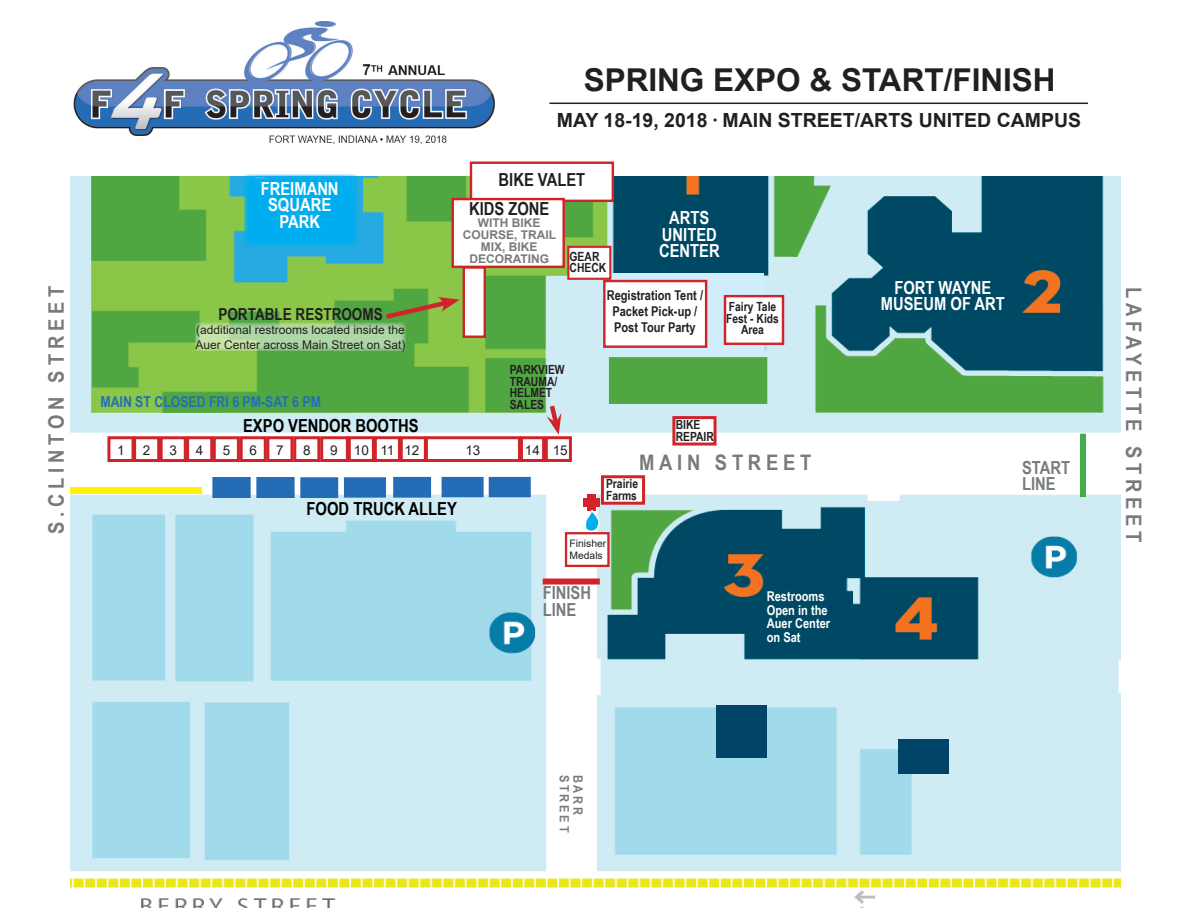
<style>
.page{position:relative;width:1188px;height:918px;background:#fff}
.page>*{position:absolute;margin:0;border:0;box-sizing:border-box;transform-origin:0 0}
.t1{font:700 31.5px "Arial";color:#231f20}
.t2{font:700 21.3px "Arial Narrow";letter-spacing:.21em;color:#787a7d;scale:1.05 1}
.t3{font:700 19.5px "Arial";color:#231f20}
.t4{font:700 18px/16.5px "Arial Narrow";color:#fff;text-align:center}
.t5{font:700 18px "Arial Narrow";color:#000}
.t6{font:700 18px/16.5px "Arial Narrow";color:#787a7d}
.t7{font:700 18px "Arial Narrow";color:#231f20}
.t8{font:700 16.5px "Arial Narrow";color:#231f20}
.t9{font:700 15px "Arial Narrow";color:#246db6}
.t10{font:700 13.5px/16.2px "Arial Narrow";color:#231f20;text-align:center}
.t11{font:700 13.5px/13.5px "Arial Narrow";color:#fff}
.t12{font:13.5px "Arial";color:#231f20}
.t13{font:700 12.9px "Arial Narrow";letter-spacing:.21em;color:#787a7d;scale:1.05 1}
.t14{font:700 12.6px/11.6px "Arial Narrow";color:#231f20}
.t15{font:12px/14.4px "Arial";color:#231f20}
.t16{font:700 12px/12px "Arial";color:#787a7d;text-align:center}
.t17{font:10.35px "Arial";color:#231f20}
.s1{font-family:"American Captain";font-weight:400}
</style>
<div class="page">
<img style="left:71px;top:176px;width:1050px;height:731px">
<div style="left:611px;top:273px;width:153px;height:82px;background:#cfedfb"></div>
<div style="left:244px;top:175px;width:113px;height:72px;background:#00aeef"></div>
<div style="left:716px;top:706px;width:51px;height:52px;background:#004467"></div>
<div style="left:898px;top:740px;width:51px;height:34px;background:#004467"></div>
<div style="left:97px;top:454px;width:209px;height:21px;background:#fff"></div>
<div style="left:543px;top:579px;width:57px;height:6px;background:#d1232a"></div>
<hr style="left:549px;top:103px;width:539px;height:1px;background:#231f20">
<div style="left:567px;top:246px;width:44px;height:34px;background:#fff;border:2px solid #d1232a"></div>
<div style="left:256px;top:477px;width:39px;height:21px;background:#246db6;border:3px solid #246db6"></div>
<div style="left:300px;top:477px;width:38px;height:21px;background:#246db6;border:3px solid #246db6"></div>
<div style="left:344px;top:477px;width:42px;height:21px;background:#246db6;border:3px solid #246db6"></div>
<div style="left:603px;top:280px;width:104px;height:68px;background:#fff;border:2px solid #d1232a"></div>
<div style="left:70px;top:487px;width:132px;height:7px;background:#fff101"></div>
<div style="left:1080px;top:434px;width:6px;height:63px;background:#40ae49"></div>
<div style="left:463px;top:266px;width:23px;height:72px;background:#fff;border:2px solid #d1232a"></div>
<svg style="left:381px;top:297px;width:79px;height:25px;background:#7c973f"></svg>
<div style="left:545px;top:436px;width:27px;height:26px;background:#fff;border:3px solid #d1232a"></div>
<div style="left:107px;top:436px;width:28px;height:26px;background:#fff;border:3px solid #d1232a"></div>
<div style="left:133px;top:436px;width:27px;height:26px;background:#fff;border:3px solid #d1232a"></div>
<div style="left:160px;top:436px;width:27px;height:26px;background:#fff;border:3px solid #d1232a"></div>
<div style="left:186px;top:436px;width:27px;height:26px;background:#fff;border:3px solid #d1232a"></div>
<div style="left:213px;top:436px;width:27px;height:26px;background:#fff;border:3px solid #d1232a"></div>
<div style="left:240px;top:436px;width:27px;height:26px;background:#fff;border:3px solid #d1232a"></div>
<div style="left:266px;top:436px;width:27px;height:26px;background:#fff;border:3px solid #d1232a"></div>
<div style="left:293px;top:436px;width:27px;height:26px;background:#fff;border:3px solid #d1232a"></div>
<div style="left:348px;top:436px;width:27px;height:26px;background:#fff;border:3px solid #d1232a"></div>
<div style="left:374px;top:436px;width:27px;height:26px;background:#fff;border:3px solid #d1232a"></div>
<div style="left:400px;top:436px;width:27px;height:26px;background:#fff;border:3px solid #d1232a"></div>
<div style="left:320px;top:436px;width:29px;height:26px;background:#fff;border:3px solid #d1232a"></div>
<div style="left:425px;top:436px;width:96px;height:26px;background:#fff;border:3px solid #d1232a"></div>
<div style="left:520px;top:436px;width:25px;height:26px;background:#fff;border:3px solid #d1232a"></div>
<div style="left:565px;top:532px;width:45px;height:35px;background:#fff;border:2px solid #d1232a"></div>
<svg style="left:195px;top:323px;width:211px;height:28px;background:#a9d49b"></svg>
<div style="left:470px;top:162px;width:144px;height:40px;background:#fff;border:2px solid #d1232a"></div>
<div style="left:452px;top:198px;width:113px;height:70px;background:#fff;border:2px solid #d1232a"></div>
<div style="left:587px;top:494px;width:8px;height:16px;background:#d1232a"></div>
<div style="left:583px;top:498px;width:16px;height:8px;background:#d1232a"></div>
<svg style="left:584px;top:497px;width:16px;height:36px"></svg>
<svg style="left:547px;top:401px;width:14px;height:34px"></svg>
<div style="left:393px;top:477px;width:38px;height:21px;background:#246db6;border:3px solid #246db6"></div>
<div style="left:442px;top:477px;width:42px;height:20px;background:#246db6"></div>
<div style="left:489px;top:477px;width:42px;height:20px;background:#246db6"></div>
<div style="left:212px;top:477px;width:39px;height:21px;background:#246db6;border:3px solid #246db6"></div>
<img style="left:74px;top:22px;width:421px;height:121px">
<div style="left:724px;top:295px;width:60px;height:50px;background:#fff;border:2px solid #d1232a"></div>
<div style="left:672px;top:416px;width:45px;height:30px;background:#fff;border:3px solid #d1232a"></div>
<div style="left:601px;top:475px;width:44px;height:30px;background:#fff;border:3px solid #d1232a"></div>
<p class="t4" style="left:261px;top:179px;width:79px">FREIMANN<br>SQUARE<br>PARK</p>
<p class="t1" style="left:584px;top:58px;width:473px">SPRING EXPO &amp; START/FINISH</p>
<p class="t3" style="left:557px;top:107px;width:526px">MAY 18-19, 2018 <span class="s1">·</span> MAIN STREET/ARTS UNITED CAMPUS</p>
<p class="t7" style="left:499px;top:166px;width:88px">BIKE VALET</p>
<p class="t7" style="left:469px;top:195px;width:82px">KIDS ZONE</p>
<p class="t16" style="left:463px;top:217px;width:95px">WITH BIKE<br>COURSE, TRAIL<br>MIX, BIKE</p>
<p class="t16" style="left:469px;top:253px;width:81px">DECORATING</p>
<p class="t14" style="left:570px;top:250px;width:38px">GEAR<br>CHECK</p>
<p class="t4" style="left:659px;top:209px;width:62px">ARTS<br>UNITED<br>CENTER</p>
<p class="t4" style="left:894px;top:278px;width:99px">FORT WAYNE</p>
<p class="t4" style="left:881px;top:295px;width:126px">MUSEUM OF ART</p>
<p class="t2" style="left:40px;top:534px;width:238px;rotate:-90deg">S.CLINTON STREET</p>
<p class="t2" style="left:1150px;top:287px;width:244px;rotate:90deg">LAFAYETTE STREET</p>
<p class="t10" style="left:607px;top:287px;width:98px">Registration Tent /<br>Packet Pick-up /</p>
<p class="t10" style="left:614px;top:319px;width:83px">Post Tour Party</p>
<p class="t14" style="left:726px;top:300px;width:54px;text-align:center">Fairy Tale<br>Fest - Kids<br>Area</p>
<p class="t8" style="left:218px;top:302px;width:166px">PORTABLE RESTROOMS</p>
<p class="t15" style="left:196px;top:323px;width:212px">(additional restrooms located inside the<br>Auer Center across Main Street on Sat)</p>
<p class="t14" style="left:510px;top:364px;width:56px">PARKVIEW<br>TRAUMA/</p>
<p class="t14" style="left:510px;top:387px;width:44px">HELMET<br>SALES</p>
<p class="t9" style="left:100px;top:391px;width:222px">MAIN ST CLOSED FRI 6 PM-SAT 6 PM</p>
<p class="t5" style="left:243px;top:412px;width:177px">EXPO VENDOR BOOTHS</p>
<p class="t14" style="left:676px;top:419px;width:40px">BIKE<br>REPAIR</p>
<p class="t12" style="left:117px;top:441px;width:9px">1</p>
<p class="t12" style="left:143px;top:441px;width:9px">2</p>
<p class="t12" style="left:169px;top:441px;width:9px">3</p>
<p class="t12" style="left:196px;top:441px;width:9px">4</p>
<p class="t12" style="left:223px;top:441px;width:9px">5</p>
<p class="t12" style="left:250px;top:441px;width:9px">6</p>
<p class="t12" style="left:276px;top:441px;width:9px">7</p>
<p class="t12" style="left:303px;top:441px;width:9px">8</p>
<p class="t12" style="left:330px;top:441px;width:9px">9</p>
<p class="t12" style="left:354px;top:441px;width:17px">10</p>
<p class="t12" style="left:380px;top:441px;width:16px">11</p>
<p class="t12" style="left:404px;top:441px;width:17px">12</p>
<p class="t12" style="left:465px;top:441px;width:17px">13</p>
<p class="t12" style="left:525px;top:441px;width:17px">14</p>
<p class="t12" style="left:553px;top:441px;width:17px">15</p>
<p class="t2" style="left:639px;top:446px;width:166px">MAIN STREET</p>
<p class="t6" style="left:1022px;top:458px;width:50px">START<br>LINE</p>
<p class="t14" style="left:606px;top:477px;width:34px">Prairie<br>Farms</p>
<p class="t5" style="left:307px;top:495px;width:152px">FOOD TRUCK ALLEY</p>
<p class="t17" style="left:570px;top:536px;width:38px">Finisher</p>
<p class="t17" style="left:570px;top:548px;width:35px">Medals</p>
<p class="t6" style="left:543px;top:584px;width:50px">FINISH<br>LINE</p>
<p class="t13" style="left:574px;top:775px;width:57px;rotate:90deg">STREET</p>
<p class="t13" style="left:588px;top:775px;width:40px;rotate:90deg">BARR</p>
<p class="t11" style="left:767px;top:589px;width:65px">Restrooms<br>Open in the<br>Auer Center</p>
<p class="t11" style="left:767px;top:629px;width:35px">on Sat</p>
</div>
